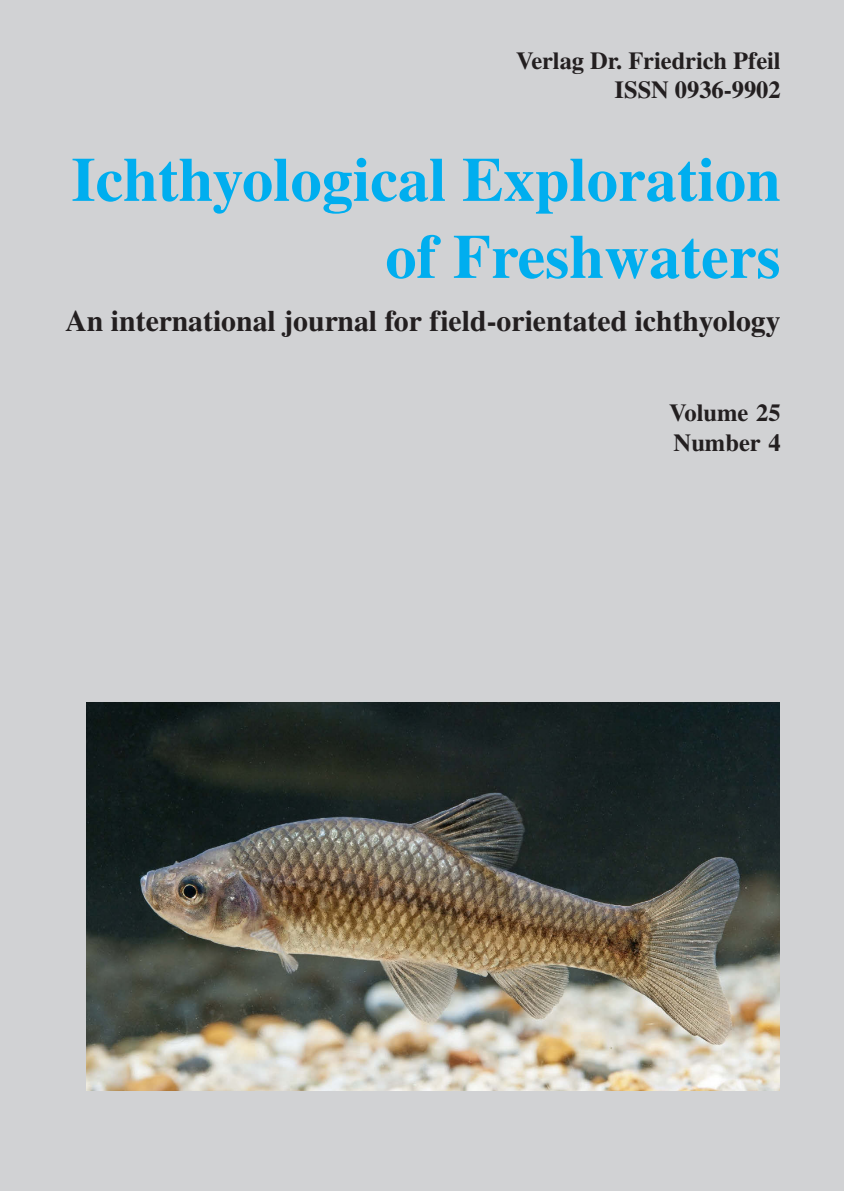
<style>
.page{position:relative;width:844px;height:1191px;background:#fff}
.page>*{position:absolute;margin:0;border:0;box-sizing:border-box;transform-origin:0 0}
.t1{font:700 62.3px/77px "Times";color:#00aeef;text-align:right}
.t2{font:700 29.75px "Times";color:#231f20}
.t3{font:700 24.5px/29.4px "Times";letter-spacing:-.005em;color:#231f20;text-align:right}
</style>
<div class="page">
<img style="left:86px;top:701px;width:694px;height:390px">
<div style="left:0;top:0;width:843px;height:701px;background:#d1d2d4"></div>
<div style="left:0;top:0;width:86px;height:1191px;background:#d1d2d4"></div>
<div style="left:780px;top:548px;width:63px;height:643px;background:#d1d2d4"></div>
<div style="left:0;top:1091px;width:843px;height:100px;background:#d1d2d4"></div>
<p class="t3" style="left:516px;top:45px;width:266px">Verlag Dr. Friedrich Pfeil<br>ISSN 0936-9902</p>
<h1 class="t1" style="left:71px;top:140px;width:710px">Ichthyological Exploration of Freshwaters</h1>
<p class="t2" style="left:65px;top:304px;width:716px">An international journal for field-orientated ichthyology</p>
<p class="t3" style="left:669px;top:397px;width:113px;text-align:left">Volume 25<br>Number 4</p>
</div>
